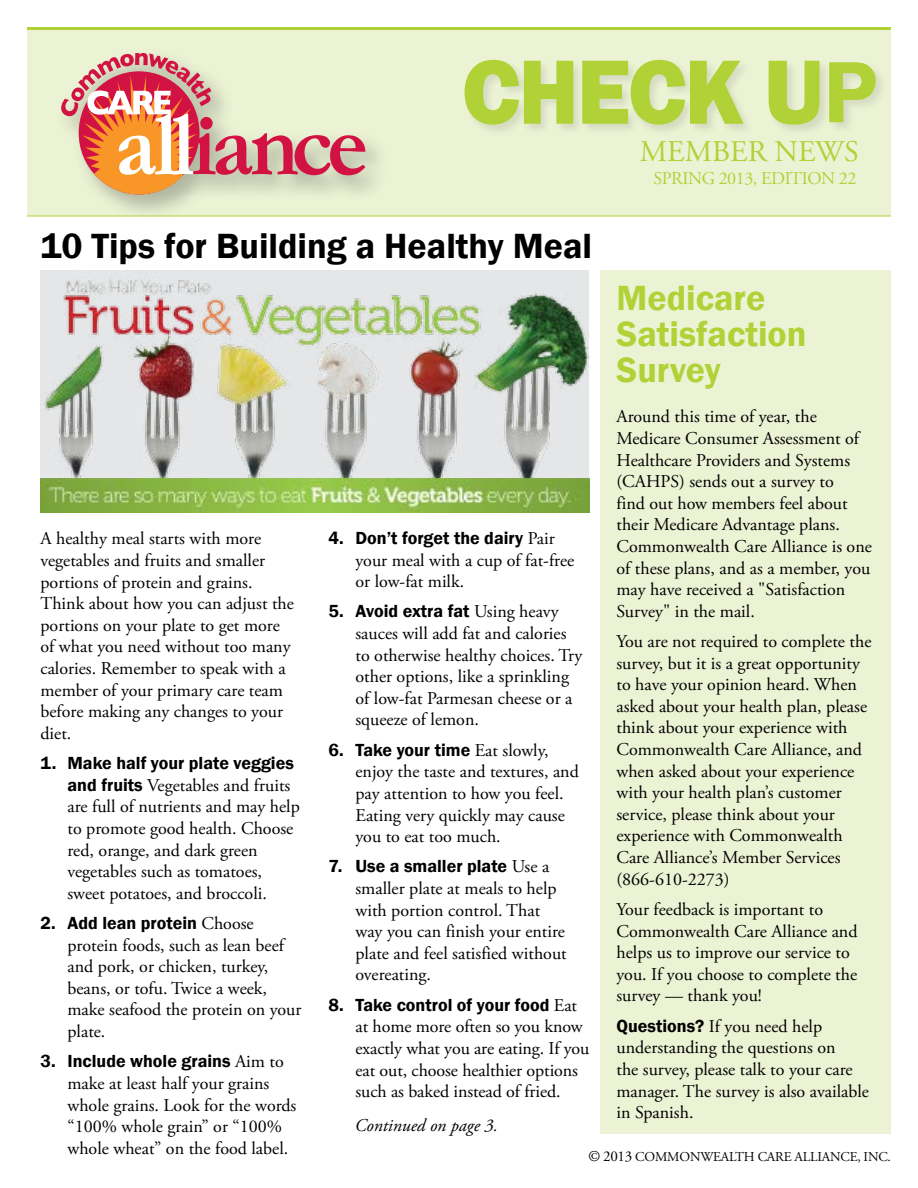
<style>
.page{position:relative;width:918px;height:1188px;background:#fff}
.page>*{position:absolute;margin:0;border:0;box-sizing:border-box;transform-origin:0 0}
.t1{font:600 90px "Franklin Gothic";color:#b0d236}
.t2{font:600 36px "Franklin Gothic";color:#000}
.t3{font:600 36px/36px "Franklin Gothic";color:#b0d236}
.t4{font:30px "Adobe Garamond Pro";color:#b0d236}
.t5{font:18px/21.6px "Adobe Garamond Pro";color:#000}
.t6{font:600 18px "Franklin Gothic";color:#000}
.t7{font:18px "Adobe Garamond Pro";letter-spacing:-.025em;color:#b0d236}
.t8{font:italic 18px "Adobe Garamond Pro";color:#000}
.t9{font:13.5px "Adobe Garamond Pro";letter-spacing:-.01em;color:#000}
.s1{font-family:"Franklin Gothic";font-weight:600}
.s2{font-family:"Adobe Garamond Pro";font-weight:400}
.s3{font-size:15px}
</style>
<div class="page">
<div style="left:27px;top:27px;width:864px;height:189px;background:#ecf3d5;border:2px solid #ecf3d5"></div>
<img style="left:50px;top:141px;width:347px;height:75px">
<svg style="left:61px;top:53px;width:304px;height:142px"></svg>
<div style="left:464px;top:59px;width:423px;height:78px;background:#000;opacity:.1"></div>
<svg style="left:464px;top:59px;width:111px;height:67px"></svg>
<svg style="left:581px;top:59px;width:165px;height:67px"></svg>
<svg style="left:767px;top:59px;width:54px;height:67px"></svg>
<div style="left:600px;top:270px;width:291px;height:864px;background:#ecf3d5"></div>
<hr style="left:27px;top:27px;width:864px;height:3px;background:#b0d236">
<hr style="left:27px;top:216px;width:864px;height:1px;background:#b0d236">
<img style="left:40px;top:270px;width:550px;height:243px">
<h1 class="t1" style="left:463px;top:37px;width:416px">Check Up</h1>
<h3 class="t4" style="left:640px;top:133px;width:220px">MEMBER NEWS</h3>
<h2 class="t2" style="left:40px;top:224px;width:553px">10 Tips for Building a Healthy Meal</h2>
<p class="t7" style="left:653px;top:167px;width:205px">SPRING 2013, EDITION 22</p>
<p class="t5" style="left:40px;top:529px;width:255px">A healthy meal starts with more vegetables and fruits and smaller portions of protein and grains.<br>Think about how you can adjust the portions on your plate to get more of what you need without too many calories. Remember to speak with a member of your primary care team before making any changes to your diet.</p>
<p class="t6" style="left:40px;top:752px;width:255px">1. Make half your plate veggies</p>
<p class="t5" style="left:68px;top:775px;width:234px"><span class="s1">and fruits</span> Vegetables and fruits are full of nutrients and may help to promote good health. Choose red, orange, and dark green vegetables such as tomatoes, sweet potatoes, and broccoli.</p>
<p class="t6" style="left:40px;top:912px;width:215px">2. Add lean protein <span class="s2">Choose</span></p>
<p class="t5" style="left:68px;top:935px;width:235px">protein foods, such as lean beef and pork, or chicken, turkey, beans, or tofu. Twice a week, make seafood the protein on your plate.</p>
<p class="t6" style="left:40px;top:1050px;width:245px">3. Include whole grains <span class="s2">Aim to</span></p>
<p class="t5" style="left:68px;top:1073px;width:230px">make at least half your grains whole grains. Look for the words “100% whole grain” or “100% whole wheat” on the food label.</p>
<p class="t6" style="left:328px;top:527px;width:228px">4. Don’t forget the dairy <span class="s2">Pair</span></p>
<p class="t5" style="left:356px;top:550px;width:220px">your meal with a cup of fat-free or low-fat milk.</p>
<p class="t6" style="left:328px;top:600px;width:232px">5. Avoid extra fat <span class="s2">Using heavy</span></p>
<p class="t5" style="left:356px;top:623px;width:228px">sauces will add fat and calories to otherwise healthy choices. Try other options, like a sprinkling of low-fat Parmesan cheese or a squeeze of lemon.</p>
<p class="t6" style="left:328px;top:739px;width:222px">6. Take your time <span class="s2">Eat slowly,</span></p>
<p class="t5" style="left:356px;top:762px;width:225px">enjoy the taste and textures, and pay attention to how you feel.<br>Eating very quickly may cause you to eat too much.</p>
<p class="t6" style="left:328px;top:855px;width:222px">7. Use a smaller plate <span class="s2">Use a</span></p>
<p class="t5" style="left:356px;top:878px;width:213px">smaller plate at meals to help with portion control. That way you can finish your entire plate and feel satisfied without overeating.</p>
<p class="t6" style="left:328px;top:994px;width:250px">8. Take control of your food <span class="s2">Eat</span></p>
<p class="t5" style="left:356px;top:1017px;width:235px">at home more often so you know exactly what you are eating. If you eat out, choose healthier options such as baked instead of fried.</p>
<p class="t8" style="left:355px;top:1114px;width:145px">Continued on page 3.</p>
<h2 class="t3" style="left:616px;top:281px;width:192px">Medicare<br>Satisfaction<br>Survey</h2>
<p class="t5" style="left:616px;top:407px;width:257px">Around this time of year, the<br>Medicare Consumer Assessment of<br>Healthcare Providers and Systems (CAHPS) sends out a survey to<br>find out how members feel about their Medicare Advantage plans.<br>Commonwealth Care Alliance is one of these plans, and as a member, you may have received a "Satisfaction<br>Survey" in the mail.</p>
<p class="t5" style="left:616px;top:631px;width:256px">You are not required to complete the survey, but it is a great opportunity to have your opinion heard. When asked about your health plan, please think about your experience with<br>Commonwealth Care Alliance, and when asked about your experience with your health plan’s customer service, please think about your experience with Commonwealth<br>Care Alliance’s Member Services (866-610-2273)</p>
<p class="t5" style="left:616px;top:899px;width:243px">Your feedback is important to<br>Commonwealth Care Alliance and helps us to improve our service to you. If you choose to complete the survey — thank you!</p>
<p class="t5" style="left:616px;top:1016px;width:254px"><span class="s1">Questions?</span> If you need help understanding the questions on<br>the survey, please talk to your care manager. The survey is also available in Spanish.</p>
<p class="t9" style="left:588px;top:1149px;width:67px"><span class="s3">© 2013</span> Commonwealt</p>
<p class="t9" style="left:744px;top:1149px;width:33px">h Care</p>
<p class="t9" style="left:795px;top:1149px;width:18px">Alliance</p>
<p class="t9" style="left:857px;top:1149px;width:35px">, Inc.</p>
</div>
